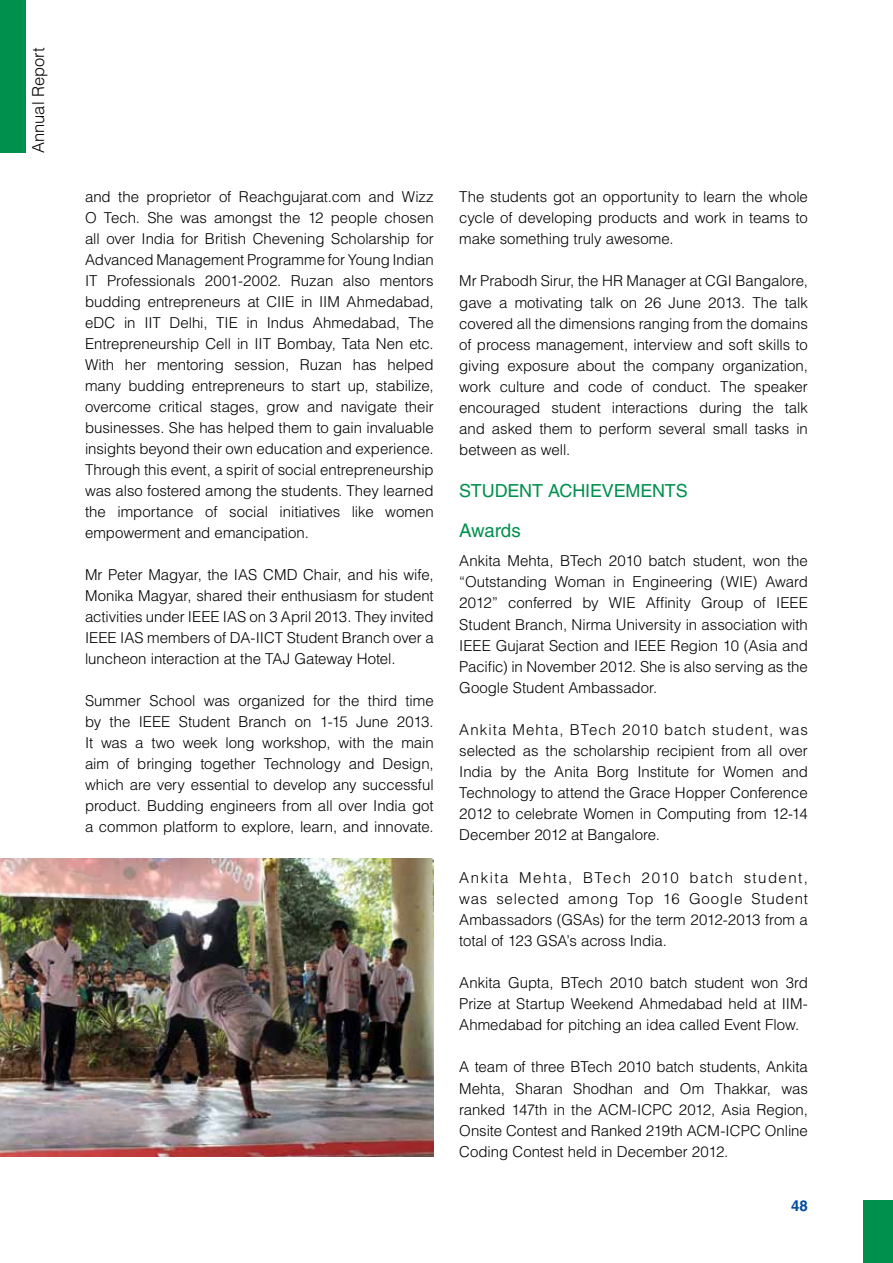
<style>
.page{position:relative;width:893px;height:1263px;background:#fff}
.page>*{position:absolute;margin:0;border:0;box-sizing:border-box;transform-origin:0 0}
.t1{font:18.75px "Helvetica LT Std";color:#00904d}
.t2{font:18px "Helvetica LT Std";letter-spacing:-.01em;color:#00904d}
.t3{font:300 16.5px "Helvetica LT Std";color:#000}
.t4{font:300 15px/21.1px "Helvetica LT Std";letter-spacing:-.005em;color:#000;text-align:justify}
.t5{font:700 15px "Helvetica LT Std";color:#034ea2}
</style>
<div class="page">
<div style="left:863px;top:1200px;width:30px;height:63px;background:#00904d"></div>
<div style="left:0;top:0;width:26px;height:153px;background:#00904d"></div>
<img style="left:0;top:859px;width:434px;height:298px">
<p class="t3" style="left:28px;top:153px;width:107px;rotate:-90deg">Annual Report</p>
<p class="t4" style="left:85px;top:186px;width:350px">and the proprietor of Reachgujarat.com and Wizz O Tech. She was amongst the 12 people chosen all over India for British Chevening Scholarship for Advanced Management Programme for Young Indian IT Professionals 2001-2002. Ruzan also mentors budding entrepreneurs at CIIE in IIM Ahmedabad, eDC in IIT Delhi, TIE in Indus Ahmedabad, The Entrepreneurship Cell in IIT Bombay, Tata Nen etc.<br>With her mentoring session, Ruzan has helped many budding entrepreneurs to start up, stabilize, overcome critical stages, grow and navigate their businesses. She has helped them to gain invaluable insights beyond their own education and experience.<br>Through this event, a spirit of social entrepreneurship was also fostered among the students. They learned the importance of social initiatives like women empowerment and emancipation.</p>
<p class="t4" style="left:85px;top:564px;width:350px">Mr Peter Magyar, the IAS CMD Chair, and his wife, Monika Magyar, shared their enthusiasm for student activities under IEEE IAS on 3 April 2013. They invited IEEE IAS members of DA-IICT Student Branch over a luncheon interaction at the TAJ Gateway Hotel.</p>
<p class="t4" style="left:85px;top:690px;width:350px">Summer School was organized for the third time by the IEEE Student Branch on 1-15 June 2013.<br>It was a two week long workshop, with the main aim of bringing together Technology and Design, which are very essential to develop any successful product. Budding engineers from all over India got a common platform to explore, learn, and innovate.</p>
<p class="t4" style="left:459px;top:186px;width:350px">The students got an opportunity to learn the whole cycle of developing products and work in teams to make something truly awesome.</p>
<p class="t4" style="left:459px;top:270px;width:350px">Mr Prabodh Sirur, the HR Manager at CGI Bangalore, gave a motivating talk on 26 June 2013. The talk covered all the dimensions ranging from the domains of process management, interview and soft skills to giving exposure about the company organization, work culture and code of conduct. The speaker encouraged student interactions during the talk and asked them to perform several small tasks in between as well.</p>
<p class="t2" style="left:459px;top:481px;width:36px">STUDEN</p>
<p class="t2" style="left:532px;top:481px;width:71px">T ACHIEVEMEN</p>
<p class="t2" style="left:665px;top:481px;width:22px">TS</p>
<p class="t1" style="left:459px;top:519px;width:63px">Awards</p>
<p class="t4" style="left:459px;top:550px;width:350px">Ankita Mehta, BTech 2010 batch student, won the “Outstanding Woman in Engineering (WIE) Award 2012” conferred by WIE Affinity Group of IEEE Student Branch, Nirma University in association with IEEE Gujarat Section and IEEE Region 10 (Asia and Pacific) in November 2012. She is also serving as the Google Student Ambassador.</p>
<p class="t4" style="left:459px;top:719px;width:350px">Ankita Mehta, BTech 2010 batch student, was selected as the scholarship recipient from all over India by the Anita Borg Institute for Women and Technology to attend the Grace Hopper Conference 2012 to celebrate Women in Computing from 12-14<br>December 2012 at Bangalore.</p>
<p class="t4" style="left:459px;top:866px;width:350px">Ankita Mehta, BTech 2010 batch student, was selected among Top 16 Google Student Ambassadors (GSAs) for the term 2012-2013 from a total of 123 GSA’s across India.</p>
<p class="t4" style="left:459px;top:972px;width:350px">Ankita Gupta, BTech 2010 batch student won 3rd Prize at Startup Weekend Ahmedabad held at IIM-Ahmedabad for pitching an idea called Event Flow.</p>
<p class="t4" style="left:459px;top:1056px;width:350px">A team of three BTech 2010 batch students, Ankita Mehta, Sharan Shodhan and Om Thakkar, was ranked 147th in the ACM-ICPC 2012, Asia Region, Onsite Contest and Ranked 219th ACM-ICPC Online Coding Contest held in December 2012.</p>
<p class="t5" style="left:791px;top:1196px;width:18px">48</p>
</div>
